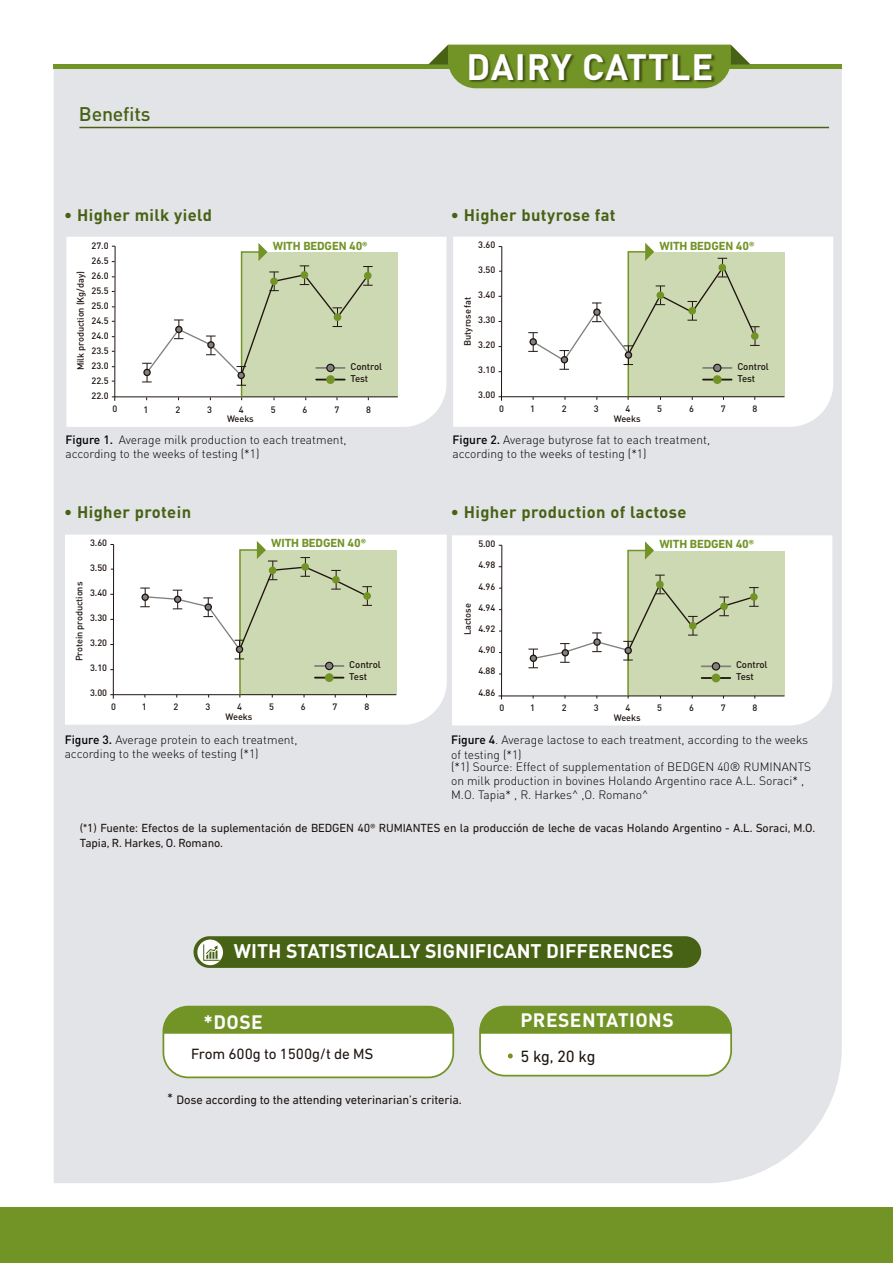
<style>
.page{position:relative;width:893px;height:1263px;background:#fff}
.page>*{position:absolute;margin:0;border:0;box-sizing:border-box;transform-origin:0 0}
.t1{font:700 36.15px "DIN Pro";letter-spacing:.025em;color:#fff}
.t2{font:700 19.5px "DIN Pro";color:#fff}
.t3{font:500 19.5px "DIN Pro";letter-spacing:-.01em;color:#476214}
.t4{font:700 19.2px "DIN Pro";letter-spacing:.025em;color:#fff}
.t5{font:16.65px "DIN Next LT Pro";color:#1f1410}
.t6{font:700 16.5px "DIN Pro";letter-spacing:.025em;color:#476214}
.t7{font:15.15px "DIN Next LT Pro";letter-spacing:-.01em;color:#1f1410}
.t8{font:12.45px "DIN Next LT Pro";letter-spacing:-.01em;color:#1f1410}
.t9{font:300 12px/14.4px "DIN Pro";color:#020101}
.t10{font:12px/15px "DIN Next LT Pro";letter-spacing:-.01em;color:#1f1410}
.t11{font:700 12px "DIN Next LT Pro";letter-spacing:-.01em;color:#729326}
.t12{font:500 9.6px/12.1px "DIN Pro";letter-spacing:-.01em;color:#1f1410}
.t13{font:500 9.15px/15.1px "DIN Pro";letter-spacing:-.01em;color:#1f1410;text-align:justify}
.s1{font-weight:500}
.s2{font-size:15.75px}
.s3{font-family:"Myriad Pro";font-weight:700;font-size:17.4px;color:#729326}
</style>
<div class="page">
<div style="left:54px;top:69px;width:788px;height:1114px;background:#e3e4e8"></div>
<div style="left:53px;top:64px;width:789px;height:5px;background:#729326"></div>
<svg style="left:428px;top:45px;width:323px;height:43px"></svg>
<hr style="left:79px;top:127px;width:750px;height:1px;background:#476214">
<div style="left:194px;top:936px;width:507px;height:32px;background:#476214;border-radius:16px"></div>
<svg style="left:197px;top:939px;width:26px;height:26px"></svg>
<svg style="left:203px;top:944px;width:17px;height:17px"></svg>
<div style="left:163px;top:1006px;width:290px;height:71px;background:#fff;border-radius:25px"></div>
<div style="left:163px;top:1006px;width:291px;height:72px;border:2px solid #729326;border-radius:25px"></div>
<div style="left:163px;top:1006px;width:290px;height:28px;background:#729326"></div>
<div style="left:480px;top:1006px;width:251px;height:70px;background:#fff;border-radius:25px"></div>
<div style="left:479px;top:1006px;width:253px;height:70px;border:2px solid #729326;border-radius:25px"></div>
<svg style="left:480px;top:1006px;width:251px;height:28px;background:#77962e"></svg>
<svg style="left:508px;top:1053px;width:5px;height:5px"></svg>
<div style="left:0;top:1207px;width:893px;height:56px;background:#729326"></div>
<img style="left:466px;top:48px;width:253px;height:45px">
<svg style="left:66px;top:237px;width:380px;height:190px"></svg>
<hr style="left:115px;top:246px;width:1px;height:155px;background:#1f1410">
<hr style="left:112px;top:397px;width:286px;height:1px;background:#1f1410">
<div style="left:241px;top:252px;width:157px;height:145px;background:#cdd9b3"></div>
<svg style="left:142px;top:243px;width:231px;height:157px"></svg>
<div style="left:237px;top:372px;width:8px;height:7px;border:1px solid #1f1410;border-radius:50%"></div>
<svg style="left:453px;top:237px;width:380px;height:190px"></svg>
<hr style="left:501px;top:247px;width:1px;height:154px;background:#1f1410">
<hr style="left:499px;top:396px;width:285px;height:1px;background:#1f1410">
<div style="left:628px;top:253px;width:157px;height:144px;background:#cdd9b3"></div>
<svg style="left:528px;top:243px;width:232px;height:157px"></svg>
<div style="left:625px;top:351px;width:7px;height:8px;border:1px solid #1f1410;border-radius:50%"></div>
<svg style="left:65px;top:534px;width:382px;height:191px"></svg>
<hr style="left:113px;top:544px;width:1px;height:155px;background:#1f1410">
<hr style="left:110px;top:694px;width:286px;height:1px;background:#1f1410">
<div style="left:240px;top:550px;width:157px;height:144px;background:#cdd9b3"></div>
<svg style="left:140px;top:541px;width:232px;height:156px"></svg>
<div style="left:269px;top:566px;width:7px;height:8px;border:2px solid #729326;border-radius:50%"></div>
<svg style="left:452px;top:535px;width:380px;height:190px"></svg>
<hr style="left:501px;top:545px;width:1px;height:154px;background:#1f1410">
<hr style="left:499px;top:696px;width:285px;height:1px;background:#1f1410">
<div style="left:628px;top:551px;width:157px;height:144px;background:#cdd9b3"></div>
<svg style="left:528px;top:541px;width:231px;height:157px"></svg>
<div style="left:656px;top:581px;width:8px;height:7px;border:2px solid #729326;border-radius:50%"></div>
<h1 class="t1" style="left:466px;top:37px;width:248px">DAIRY CATTLE</h1>
<h2 class="t3" style="left:79px;top:101px;width:73px">Benefits</h2>
<h3 class="t6" style="left:64px;top:201px;width:149px">• Higher milk yield</h3>
<p class="t13" style="left:92px;top:237px;width:18px">27.0<br>26.5<br>26.0<br>25.5<br>25.0<br>24.5<br>24.0<br>23.5<br>23.0<br>22.5<br>22.0</p>
<p class="t13" style="left:73px;top:370px;width:100px;rotate:-90deg">Milk production (Kg/day)</p>
<p class="t11" style="left:273px;top:238px;width:96px">WITH BEDGEN 40®</p>
<p class="t12" style="left:350px;top:360px;width:33px">Control<br>Test</p>
<p class="t13" style="left:113px;top:401px;width:6px">0</p>
<p class="t13" style="left:144px;top:401px;width:6px">1</p>
<p class="t13" style="left:175px;top:401px;width:6px">2</p>
<p class="t13" style="left:207px;top:401px;width:6px">3</p>
<p class="t13" style="left:239px;top:401px;width:6px">4</p>
<p class="t13" style="left:271px;top:401px;width:6px">5</p>
<p class="t13" style="left:303px;top:401px;width:6px">6</p>
<p class="t13" style="left:334px;top:401px;width:6px">7</p>
<p class="t13" style="left:366px;top:401px;width:6px">8</p>
<h3 class="t6" style="left:451px;top:201px;width:166px">• Higher butyrose fat</h3>
<p class="t13" style="left:478px;top:237px;width:18px">3.60</p>
<p class="t13" style="left:478px;top:262px;width:18px">3.50</p>
<p class="t13" style="left:478px;top:287px;width:18px">3.40</p>
<p class="t13" style="left:478px;top:312px;width:18px">3.30</p>
<p class="t13" style="left:478px;top:337px;width:18px">3.20</p>
<p class="t13" style="left:478px;top:362px;width:18px">3.10</p>
<p class="t13" style="left:478px;top:387px;width:18px">3.00</p>
<p class="t13" style="left:499px;top:401px;width:6px">0</p>
<p class="t11" style="left:659px;top:238px;width:96px">WITH BEDGEN 40®</p>
<p class="t13" style="left:459px;top:346px;width:51px;rotate:-90deg">Butyrose fat</p>
<p class="t12" style="left:737px;top:360px;width:33px">Control<br>Test</p>
<p class="t13" style="left:530px;top:401px;width:6px">1</p>
<p class="t13" style="left:562px;top:401px;width:6px">2</p>
<p class="t13" style="left:594px;top:401px;width:6px">3</p>
<p class="t13" style="left:625px;top:401px;width:6px">4</p>
<p class="t13" style="left:657px;top:401px;width:6px">5</p>
<p class="t13" style="left:689px;top:401px;width:6px">6</p>
<p class="t13" style="left:721px;top:401px;width:6px">7</p>
<p class="t13" style="left:753px;top:401px;width:6px">8</p>
<p class="t13" style="left:227px;top:411px;width:28px">Weeks</p>
<p class="t13" style="left:614px;top:411px;width:28px">Weeks</p>
<p class="t9" style="left:65px;top:431px;width:283px"><span class="s1">Figure 1.</span> Average milk production to each treatment, according to the weeks of testing (*1)</p>
<p class="t9" style="left:452px;top:431px;width:259px"><span class="s1">Figure 2.</span> Average butyrose fat to each treatment, according to the weeks of testing (*1)</p>
<h3 class="t6" style="left:64px;top:499px;width:128px">• Higher protein</h3>
<h3 class="t6" style="left:451px;top:499px;width:237px">• Higher production of lactose</h3>
<p class="t13" style="left:90px;top:535px;width:18px">3.60</p>
<p class="t13" style="left:90px;top:560px;width:18px">3.50</p>
<p class="t13" style="left:90px;top:585px;width:18px">3.40</p>
<p class="t13" style="left:90px;top:610px;width:18px">3.30</p>
<p class="t13" style="left:90px;top:635px;width:18px">3.20</p>
<p class="t13" style="left:90px;top:660px;width:18px">3.10</p>
<p class="t13" style="left:90px;top:685px;width:18px">3.00</p>
<p class="t13" style="left:71px;top:661px;width:81px;rotate:-90deg">Protein productions</p>
<p class="t11" style="left:271px;top:536px;width:96px">WITH BEDGEN 40®</p>
<p class="t12" style="left:349px;top:658px;width:33px">Control<br>Test</p>
<p class="t13" style="left:478px;top:536px;width:18px">5.00</p>
<p class="t13" style="left:478px;top:557px;width:18px">4.98</p>
<p class="t13" style="left:478px;top:578px;width:18px">4.96</p>
<p class="t13" style="left:478px;top:599px;width:18px">4.94</p>
<p class="t13" style="left:478px;top:621px;width:18px">4.92</p>
<p class="t13" style="left:478px;top:642px;width:18px">4.90</p>
<p class="t13" style="left:478px;top:663px;width:18px">4.88</p>
<p class="t13" style="left:478px;top:684px;width:18px">4.86</p>
<p class="t13" style="left:459px;top:635px;width:33px;rotate:-90deg">Lactose</p>
<p class="t11" style="left:659px;top:537px;width:96px">WITH BEDGEN 40®</p>
<p class="t12" style="left:736px;top:658px;width:33px">Control<br>Test</p>
<p class="t13" style="left:111px;top:699px;width:6px">0</p>
<p class="t13" style="left:142px;top:699px;width:6px">1</p>
<p class="t13" style="left:174px;top:699px;width:6px">2</p>
<p class="t13" style="left:205px;top:699px;width:6px">3</p>
<p class="t13" style="left:237px;top:699px;width:6px">4</p>
<p class="t13" style="left:269px;top:699px;width:6px">5</p>
<p class="t13" style="left:301px;top:699px;width:6px">6</p>
<p class="t13" style="left:333px;top:699px;width:6px">7</p>
<p class="t13" style="left:364px;top:699px;width:6px">8</p>
<p class="t13" style="left:499px;top:699px;width:6px">0</p>
<p class="t13" style="left:530px;top:700px;width:6px">1</p>
<p class="t13" style="left:562px;top:700px;width:6px">2</p>
<p class="t13" style="left:594px;top:700px;width:6px">3</p>
<p class="t13" style="left:625px;top:700px;width:6px">4</p>
<p class="t13" style="left:657px;top:700px;width:6px">5</p>
<p class="t13" style="left:689px;top:700px;width:6px">6</p>
<p class="t13" style="left:721px;top:700px;width:6px">7</p>
<p class="t13" style="left:753px;top:700px;width:6px">8</p>
<p class="t13" style="left:226px;top:709px;width:28px">Weeks</p>
<p class="t13" style="left:614px;top:709px;width:28px">Weeks</p>
<p class="t9" style="left:65px;top:731px;width:234px"><span class="s1">Figure 3.</span> Average protein to each treatment, according to the weeks of testing (*1)</p>
<p class="t9" style="left:451px;top:732px;width:359px"><span class="s1">Figure 4</span>. Average lactose to each treatment, according to the weeks of testing (*1)</p>
<p class="t9" style="left:451px;top:758px;width:362px">(*1) Source: Effect of supplementation of BEDGEN 40® RUMINANTS on milk production in bovines Holando Argentino race A.L. Soraci* ,<br>M.O. Tapia* , R. Harkes^ ,O. Romano^</p>
<p class="t10" style="left:80px;top:820px;width:737px">(*1) Fuente: Efectos de la suplementación de BEDGEN 40® RUMIANTES en la producción de leche de vacas Holando Argentino - A.L. Soraci, M.O.<br>Tapia, R. Harkes, O. Romano.</p>
<h2 class="t2" style="left:234px;top:935px;width:441px">WITH STATISTICALLY SIGNIFICANT DIFFERENCES</h2>
<h3 class="t4" style="left:203px;top:1006px;width:61px">*DOSE</h3>
<p class="t7" style="left:191px;top:1045px;width:184px">From 600g to 1500g/t de MS</p>
<p class="t8" style="left:167px;top:1092px;width:296px"><span class="s2">*</span> Dose according to the attending veterinarian’s criteria.</p>
<h3 class="t4" style="left:520px;top:1004px;width:155px">PRESENTATIONS</h3>
<h3 class="t5" style="left:508px;top:1047px;width:89px"><span class="s3">·</span> 5 kg, 20 kg</h3>
</div>
